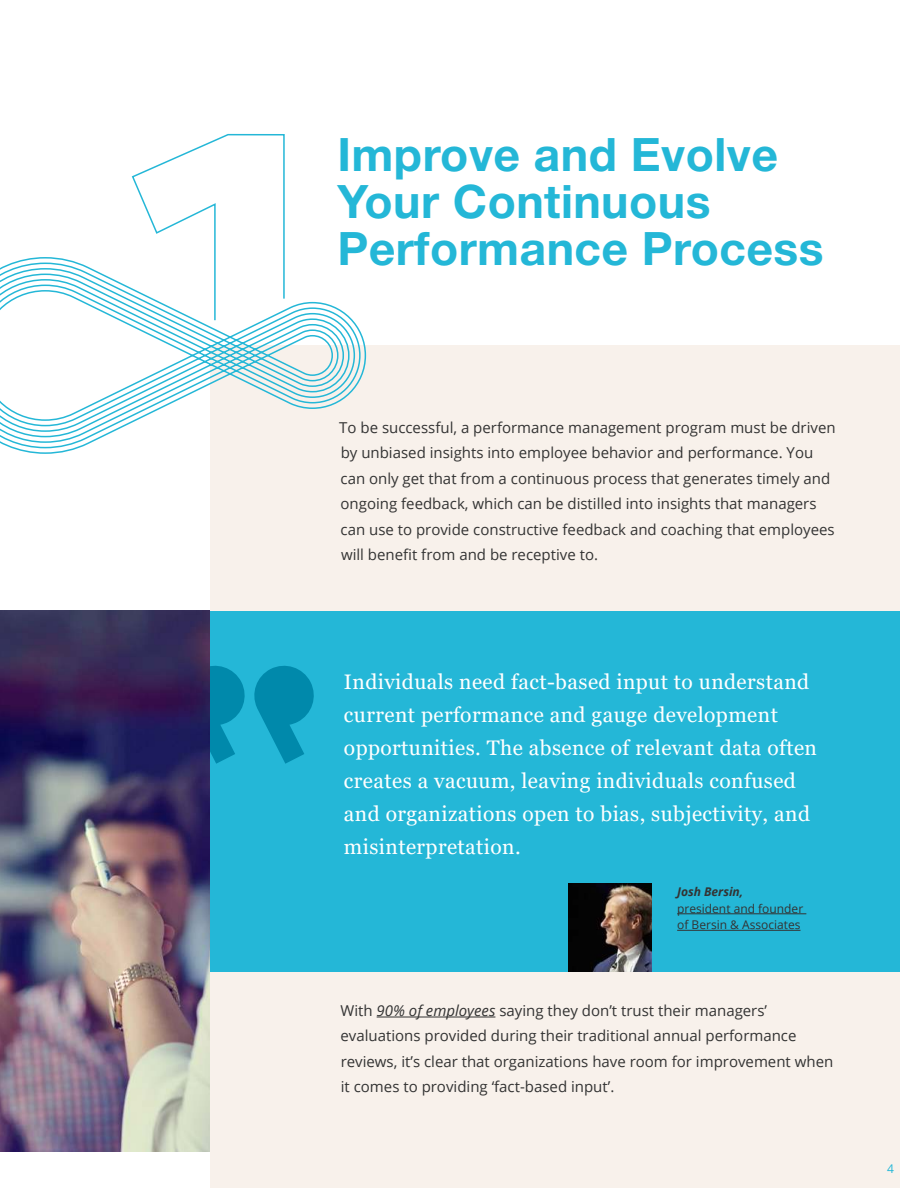
<style>
.page{position:relative;width:918px;height:1188px;background:#fff}
.page>*{position:absolute;margin:0;border:0;box-sizing:border-box;transform-origin:0 0}
.t1{font:700 46.2px/46.8px "Helvetica Neue Cyr";letter-spacing:.01em;color:#24b7d7}
.t2{font:21px/33px "Georgia";letter-spacing:.02em;color:#fff}
.t3{font:15px/25.5px "Open Sans";color:#333}
.t4{font:12px/16.5px "Open Sans";color:#333}
.t5{font:italic 700 12px "Open Sans";color:#333}
.t6{font:12px "Open Sans";color:#24b7d7}
.s1{font-style:italic}
</style>
<div class="page">
<img style="left:0;top:611px;width:211px;height:540px">
<div style="left:211px;top:346px;width:689px;height:542px;background:#f8f1eb"></div>
<div style="left:211px;top:955px;width:689px;height:233px;background:#f8f1eb"></div>
<div style="left:211px;top:611px;width:689px;height:361px;background:#24b7d7"></div>
<svg style="left:211px;top:665px;width:103px;height:99px"></svg>
<hr style="left:677px;top:914px;width:129px;height:1px;background:#333">
<hr style="left:677px;top:930px;width:124px;height:1px;background:#333">
<img style="left:568px;top:884px;width:84px;height:88px">
<svg style="left:0;top:257px;width:367px;height:198px"></svg>
<svg style="left:131px;top:133px;width:154px;height:189px"></svg>
<hr style="left:377px;top:1017px;width:118px;height:1px;background:#333">
<h1 class="t1" style="left:338px;top:135px;width:488px">Improve and Evolve<br>Your Continuous<br>Performance Process</h1>
<p class="t3" style="left:339px;top:416px;width:498px">To be successful, a performance management program must be driven by unbiased insights into employee behavior and performance. You can only get that from a continuous process that generates timely and ongoing feedback, which can be distilled into insights that managers can use to provide constructive feedback and coaching that employees will benefit from and be receptive to.</p>
<p class="t2" style="left:344px;top:667px;width:475px">Individuals need fact-based input to understand current performance and gauge development opportunities. The absence of relevant data often creates a vacuum, leaving individuals confused and organizations open to bias, subjectivity, and misinterpretation.</p>
<p class="t5" style="left:677px;top:887px;width:68px">Josh Bersin,</p>
<p class="t4" style="left:677px;top:902px;width:128px">president and founder of Bersin &amp; Associates</p>
<p class="t3" style="left:341px;top:999px;width:494px">With <span class="s1">90% of employees</span> saying they don’t trust their managers’ evaluations provided during their traditional annual performance reviews, it’s clear that organizations have room for improvement when it comes to providing ‘fact-based input’.</p>
<p class="t6" style="left:887px;top:1164px;width:8px">4</p>
</div>
